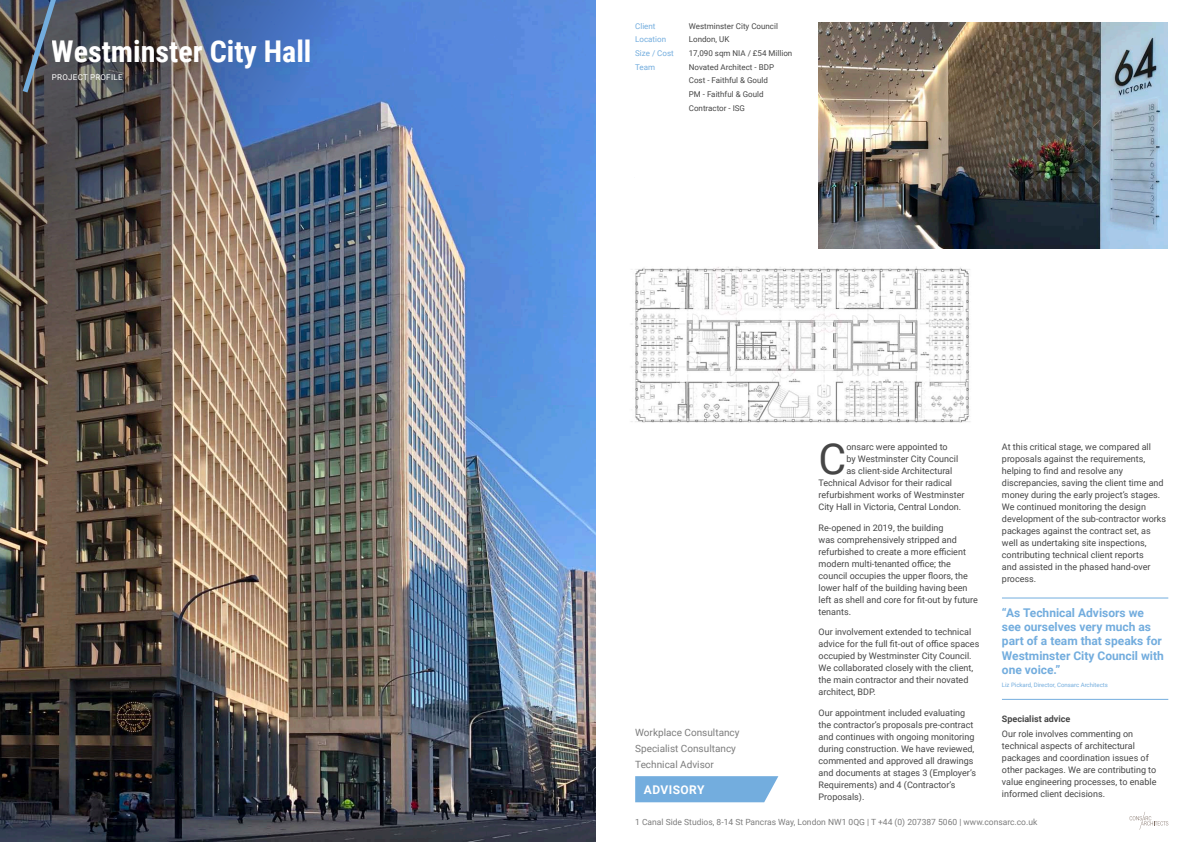
<style>
.page{position:relative;width:1191px;height:842px;background:#fff}
.page>*{position:absolute;margin:0;border:0;box-sizing:border-box;transform-origin:0 0}
.First_paragraph_only{font:42.8px "Roboto";color:#464646}
.t1{font:700 30px "Roboto Condensed";color:#fff}
.Quote_text{font:700 12px/14.4px "Roboto";color:#73adde}
.t2{font:700 12px "Roboto";letter-spacing:.035em;color:#fff}
.Services{font:10px "Roboto";color:#7d7d7d}
.Text{font:9px/12px "Roboto";color:#464646}
.First_paragraph_only-2{font:9px "Roboto";color:#464646}
.Text_heading{font:700 9px "Roboto";color:#464646}
.t3{font:8.5px "Roboto";color:#7d7d7d}
.Project_data_text{font:8px "Roboto";color:#464646}
.Project_data_titles{font:8px "Roboto";color:#73adde}
.t4{font:8px "Roboto";letter-spacing:.035em;color:#fff}
.Quote_author{font:6px "Roboto";color:#73adde}
</style>
<div class="page">
<svg style="left:635px;top:776px;width:143px;height:26px;background:#7ab1df"></svg>
<svg style="left:1129px;top:812px;width:39px;height:18px"></svg>
<img style="left:0;top:0;width:596px;height:842px">
<img style="left:631px;top:267px;width:339px;height:156px">
<hr style="left:1002px;top:598px;width:166px;height:1px;background:#73adde">
<hr style="left:1002px;top:699px;width:166px;height:1px;background:#73adde">
<img style="left:818px;top:23px;width:349px;height:226px">
<svg style="left:19px;top:0;width:48px;height:98px;background:#4f535b"></svg>
<h2 class="t1" style="left:52px;top:30px;width:261px">Westminster City Hall</h2>
<p class="t4" style="left:52px;top:72px;width:72px">PROJECT PROFILE</p>
<p class="Project_data_titles" style="left:635px;top:20px;width:22px">Client</p>
<p class="Project_data_titles" style="left:635px;top:34px;width:32px">Location</p>
<p class="Project_data_titles" style="left:635px;top:48px;width:40px">Size / Cost</p>
<p class="Project_data_titles" style="left:635px;top:61px;width:21px">Team</p>
<p class="Project_data_text" style="left:689px;top:20px;width:91px">Westminster City Council</p>
<p class="Project_data_text" style="left:689px;top:34px;width:42px">London, UK</p>
<p class="Project_data_text" style="left:689px;top:48px;width:105px">17,090 sqm NIA / £54 Million</p>
<p class="Project_data_text" style="left:689px;top:61px;width:87px">Novated Architect - BDP</p>
<p class="Project_data_text" style="left:689px;top:75px;width:81px">Cost - Faithful &amp; Gould</p>
<p class="Project_data_text" style="left:689px;top:89px;width:76px">PM - Faithful &amp; Gould</p>
<p class="Project_data_text" style="left:689px;top:102px;width:58px">Contractor - ISG</p>
<p class="First_paragraph_only" style="left:818px;top:429px;width:29px">C</p>
<p class="First_paragraph_only-2" style="left:846px;top:441px;width:103px">onsarc were appointed to</p>
<p class="Text" style="left:1002px;top:441px;width:166px">At this critical stage, we compared all proposals against the requirements, helping to find and resolve any discrepancies, saving the client time and money during the early project’s stages.<br>We continued monitoring the design development of the sub-contractor works packages against the contract set, as well as undertaking site inspections, contributing technical client reports<br>and assisted in the phased hand-over process.</p>
<p class="Quote_text" style="left:1002px;top:605px;width:163px">“As Technical Advisors we see ourselves very much as part of a team that speaks for<br>Westminster City Council with one voice.”</p>
<p class="Quote_author" style="left:1002px;top:681px;width:107px">Liz Pickard, Director, Consarc Architects</p>
<p class="Text_heading" style="left:1002px;top:712px;width:70px">Specialist advice</p>
<p class="Text" style="left:1002px;top:727px;width:156px">Our role involves commenting on technical aspects of architectural packages and coordination issues of other packages. We are contributing to value engineering processes, to enable informed client decisions.</p>
<p class="First_paragraph_only-2" style="left:846px;top:453px;width:113px">by Westminster City Council</p>
<p class="First_paragraph_only-2" style="left:846px;top:465px;width:107px">as client-side Architectural</p>
<p class="First_paragraph_only-2" style="left:818px;top:477px;width:135px">Technical Advisor for their radical</p>
<p class="First_paragraph_only-2" style="left:818px;top:489px;width:147px">refurbishment works of Westminster</p>
<p class="First_paragraph_only-2" style="left:818px;top:501px;width:144px">City Hall in Victoria, Central London.</p>
<p class="Text" style="left:818px;top:521px;width:161px">Re-opened in 2019, the building<br>was comprehensively stripped and refurbished to create a more efficient modern multi-tenanted office; the council occupies the upper floors, the lower half of the building having been left as shell and core for fit-out by future tenants.</p>
<p class="Text" style="left:818px;top:626px;width:162px">Our involvement extended to technical advice for the full fit-out of office spaces occupied by Westminster City Council.<br>We collaborated closely with the client, the main contractor and their novated architect, BDP.</p>
<p class="Text" style="left:818px;top:706px;width:159px">Our appointment included evaluating the contractor’s proposals pre-contract and continues with ongoing monitoring during construction. We have reviewed, commented and approved all drawings and documents at stages 3 (Employer’s Requirements) and 4 (Contractor’s Proposals).</p>
<p class="Services" style="left:635px;top:725px;width:106px">Workplace Consultancy</p>
<p class="Services" style="left:635px;top:741px;width:102px">Specialist Consultancy</p>
<p class="Services" style="left:635px;top:757px;width:80px">Technical Advisor</p>
<h3 class="t2" style="left:644px;top:781px;width:62px">ADVISORY</h3>
<p class="t3" style="left:635px;top:816px;width:404px">1 Canal Side Studios, 8-14 St Pancras Way, London NW1 0QG | T +44 (0) 207387 5060 | www.consarc.co.uk</p>
</div>
